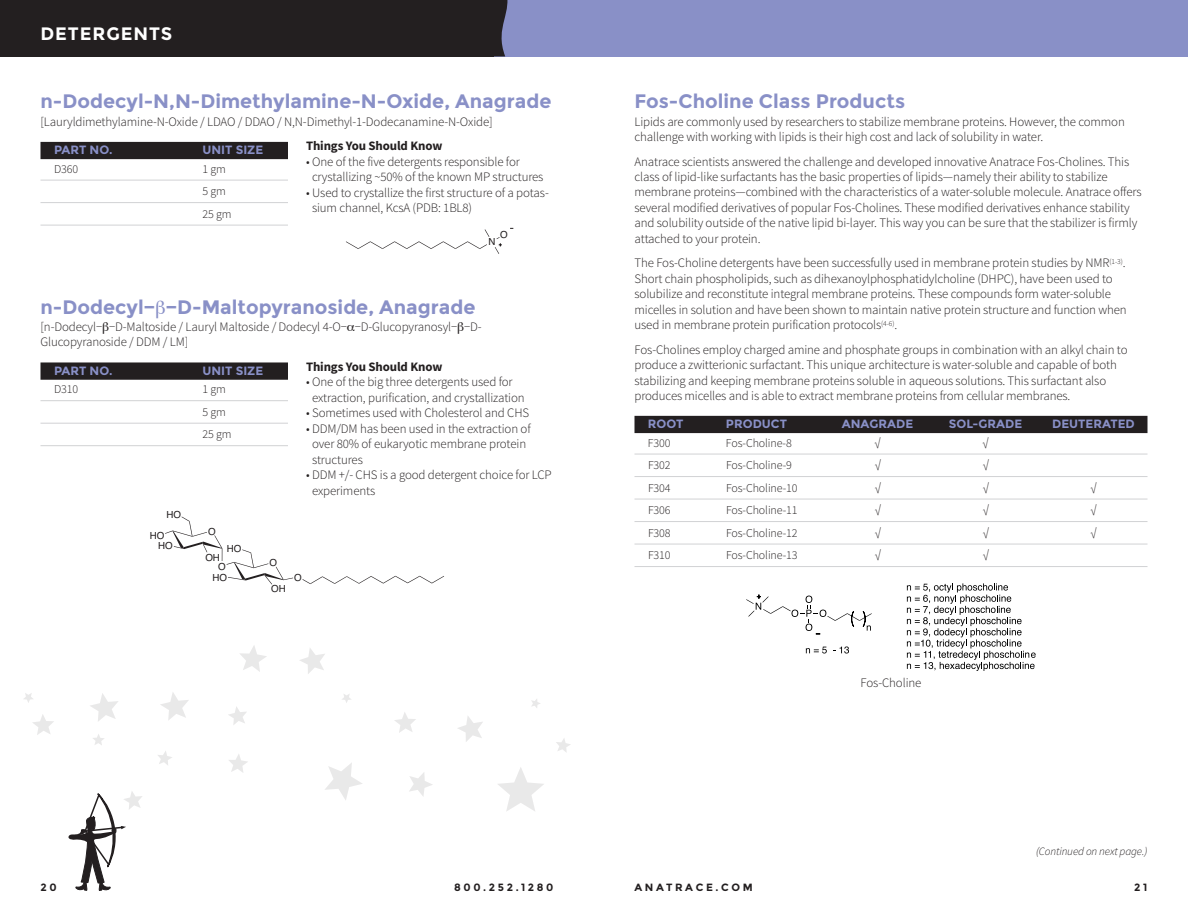
<style>
.page{position:relative;width:1188px;height:918px;background:#fff}
.page>*{position:absolute;margin:0;border:0;box-sizing:border-box;transform-origin:0 0}
.t1{font:700 19.5px "Montserrat";color:#8990c7}
.t2{font:700 18px "Montserrat";color:#fff}
.t3{font:300 12.9px/15.5px "Source Sans Pro";letter-spacing:-.01em;color:#231f20}
.t4{font:700 12.9px "Source Sans Pro";letter-spacing:-.01em;color:#231f20}
.t5{font:300 12px/22.5px "Source Sans Pro";letter-spacing:-.01em;color:#231f20}
.t6{font:700 12px "Montserrat";color:#8990c7}
.t7{font:italic 300 11.25px "Source Sans Pro";letter-spacing:-.01em;color:#231f20}
.t8{font:700 10.5px "Montserrat";letter-spacing:.25em;color:#231f20}
.t9{font:9.75px/10.4px "Helvetica";color:#231f20}
</style>
<div class="page">
<div style="left:0;top:0;width:594px;height:56px;background:#8990c7"></div>
<svg style="left:493px;top:0;width:15px;height:56px"></svg>
<div style="left:0;top:0;width:493px;height:56px;background:#231f20"></div>
<div style="left:594px;top:0;width:594px;height:56px;background:#8990c7"></div>
<div style="left:40px;top:142px;width:248px;height:17px;background:#231f20"></div>
<hr style="left:40px;top:180px;width:248px;height:1px;background:#d1d2d4">
<hr style="left:40px;top:202px;width:248px;height:1px;background:#d1d2d4">
<hr style="left:40px;top:225px;width:248px;height:1px;background:#d1d2d4">
<svg style="left:495px;top:237px;width:7px;height:17px"></svg>
<svg style="left:346px;top:229px;width:143px;height:20px"></svg>
<div style="left:40px;top:362px;width:248px;height:18px;background:#231f20"></div>
<hr style="left:40px;top:400px;width:248px;height:1px;background:#d1d2d4">
<hr style="left:40px;top:423px;width:248px;height:1px;background:#d1d2d4">
<hr style="left:40px;top:445px;width:248px;height:1px;background:#d1d2d4">
<svg style="left:165px;top:517px;width:128px;height:67px"></svg>
<svg style="left:302px;top:576px;width:142px;height:8px"></svg>
<div style="left:634px;top:416px;width:514px;height:17px;background:#231f20"></div>
<hr style="left:634px;top:454px;width:514px;height:1px;background:#d1d2d4">
<hr style="left:634px;top:476px;width:514px;height:1px;background:#d1d2d4">
<hr style="left:634px;top:499px;width:514px;height:1px;background:#d1d2d4">
<hr style="left:634px;top:521px;width:514px;height:1px;background:#d1d2d4">
<hr style="left:634px;top:544px;width:514px;height:1px;background:#d1d2d4">
<hr style="left:634px;top:566px;width:514px;height:1px;background:#d1d2d4">
<svg style="left:746px;top:595px;width:126px;height:40px"></svg>
<svg style="left:806px;top:647px;width:21px;height:7px"></svg>
<svg style="left:833px;top:647px;width:16px;height:7px"></svg>
<svg style="left:907px;top:583px;width:129px;height:88px"></svg>
<svg style="left:240px;top:646px;width:27px;height:26px"></svg>
<svg style="left:300px;top:648px;width:25px;height:26px"></svg>
<svg style="left:342px;top:694px;width:9px;height:9px"></svg>
<svg style="left:556px;top:738px;width:15px;height:14px"></svg>
<svg style="left:498px;top:767px;width:46px;height:44px"></svg>
<svg style="left:409px;top:773px;width:24px;height:23px"></svg>
<svg style="left:325px;top:763px;width:37px;height:37px"></svg>
<svg style="left:229px;top:754px;width:19px;height:18px"></svg>
<svg style="left:158px;top:751px;width:14px;height:14px"></svg>
<svg style="left:93px;top:734px;width:11px;height:11px"></svg>
<svg style="left:90px;top:693px;width:28px;height:28px"></svg>
<svg style="left:160px;top:693px;width:29px;height:27px"></svg>
<svg style="left:228px;top:707px;width:18px;height:18px"></svg>
<svg style="left:394px;top:712px;width:22px;height:21px"></svg>
<svg style="left:531px;top:699px;width:9px;height:9px"></svg>
<svg style="left:68px;top:792px;width:74px;height:99px"></svg>
<svg style="left:33px;top:714px;width:21px;height:21px"></svg>
<svg style="left:24px;top:693px;width:9px;height:10px"></svg>
<svg style="left:458px;top:716px;width:25px;height:26px"></svg>
<h2 class="t2" style="left:40px;top:23px;width:54px">DETERGEN</h2>
<h2 class="t2" style="left:149px;top:23px;width:23px">TS</h2>
<h1 class="t1" style="left:40px;top:90px;width:512px">n-Dodecyl-N ,N -Dimethylamine-N -Oxide, Anagrade</h1>
<p class="t3" style="left:40px;top:114px;width:454px">[Lauryldimethylamine-N-Oxide / LDAO / DDAO / N,N-Dimethyl-1-Dodecanamine-N-Oxide]</p>
<p class="t6" style="left:40px;top:143px;width:11px">PAR</p>
<p class="t6" style="left:79px;top:143px;width:35px">T NO .</p>
<p class="t6" style="left:202px;top:143px;width:7px">UNI</p>
<p class="t6" style="left:225px;top:143px;width:19px">T SIZE</p>
<p class="t5" style="left:54px;top:158px;width:26px">D360</p>
<p class="t5" style="left:202px;top:158px;width:30px">1 gm<br>5 gm<br>25 gm</p>
<p class="t4" style="left:306px;top:138px;width:138px">Things You Should Know</p>
<p class="t3" style="left:312px;top:154px;width:233px;text-indent:-6px">• One of the five detergents responsible for crystallizing ~50% of the known MP structures</p>
<p class="t3" style="left:312px;top:185px;width:238px;text-indent:-6px">• Used to crystallize the first structure of a potas&shy;sium channel, KcsA (PDB: 1BL8)</p>
<p class="t9" style="left:488px;top:237px;width:9px">N</p>
<p class="t9" style="left:500px;top:230px;width:9px">O</p>
<h1 class="t1" style="left:40px;top:295px;width:436px">n-Dodecyl− −D-Maltopyranoside, Anagrade</h1>
<p class="t3" style="left:40px;top:319px;width:443px">[n-Dodecyl− −D-Maltoside / Lauryl Maltoside / Dodecyl 4-O− −D-Glucopyranosyl− −D-<br>Glucopyranoside / DDM / LM]</p>
<p class="t6" style="left:40px;top:364px;width:11px">PAR</p>
<p class="t6" style="left:79px;top:364px;width:35px">T NO .</p>
<p class="t6" style="left:202px;top:364px;width:7px">UNI</p>
<p class="t6" style="left:225px;top:364px;width:19px">T SIZE</p>
<p class="t5" style="left:54px;top:378px;width:26px">D310</p>
<p class="t5" style="left:202px;top:378px;width:30px">1 gm<br>5 gm<br>25 gm</p>
<p class="t4" style="left:306px;top:358px;width:138px">Things You Should Know</p>
<p class="t3" style="left:312px;top:374px;width:214px;text-indent:-6px">• One of the big three detergents used for extraction, purification, and crystallization</p>
<p class="t3" style="left:306px;top:405px;width:225px">• Sometimes used with Cholesterol and CHS</p>
<p class="t3" style="left:312px;top:421px;width:220px;text-indent:-6px">• DDM/DM has been used in the extraction of over 80% of eukaryotic membrane protein structures</p>
<p class="t3" style="left:312px;top:467px;width:241px;text-indent:-6px">• DDM +/- CHS is a good detergent choice for LCP experiments</p>
<p class="t9" style="left:166px;top:510px;width:16px">HO</p>
<p class="t9" style="left:158px;top:531px;width:16px;text-indent:-9px">HO<br>HO</p>
<p class="t9" style="left:208px;top:526px;width:9px">O</p>
<p class="t9" style="left:227px;top:544px;width:16px">HO</p>
<p class="t9" style="left:212px;top:547px;width:16px;line-height:20.5px;text-indent:-7px">OH<br>HO</p>
<p class="t9" style="left:218px;top:561px;width:9px">O</p>
<p class="t9" style="left:270px;top:558px;width:9px">O</p>
<p class="t9" style="left:271px;top:584px;width:16px">OH</p>
<p class="t9" style="left:294px;top:572px;width:9px">O</p>
<h1 class="t1" style="left:634px;top:90px;width:272px">Fos-Choline Class Products</h1>
<p class="t3" style="left:634px;top:114px;width:492px">Lipids are commonly used by researchers to stabilize membrane proteins. However, the common challenge with working with lipids is their high cost and lack of solubility in water.</p>
<p class="t3" style="left:634px;top:154px;width:509px">Anatrace scientists answered the challenge and developed innovative Anatrace Fos-Cholines. This class of lipid-like surfactants has the basic properties of lipids—namely their ability to stabilize membrane proteins—combined with the characteristics of a water-soluble molecule. Anatrace offers several modified derivatives of popular Fos-Cholines. These modified derivatives enhance stability and solubility outside of the native lipid bi-layer. This way you can be sure that the stabilizer is firmly attached to your protein.</p>
<p class="t3" style="left:634px;top:255px;width:494px">The Fos-Choline detergents have been successfully used in membrane protein studies by NMR<sup>(1-3)</sup>.<br>Short chain phospholipids, such as dihexanoylphosphatidylcholine (DHPC), have been used to solubilize and reconstitute integral membrane proteins. These compounds form water-soluble micelles in solution and have been shown to maintain native protein structure and function when used in membrane protein purification protocols<sup>(4-6)</sup>.</p>
<p class="t3" style="left:634px;top:342px;width:495px">Fos-Cholines employ charged amine and phosphate groups in combination with an alkyl chain to produce a zwitterionic surfactant. This unique architecture is water-soluble and capable of both stabilizing and keeping membrane proteins soluble in aqueous solutions. This surfactant also produces micelles and is able to extract membrane proteins from cellular membranes.</p>
<p class="t6" style="left:634px;top:417px;width:62px">RootP</p>
<p class="t6" style="left:734px;top:417px;width:58px">roductA</p>
<p class="t6" style="left:851px;top:417px;width:85px">nagrade S</p>
<p class="t6" style="left:956px;top:417px;width:87px">ol-Grade D</p>
<p class="t6" style="left:1061px;top:417px;width:75px">euterated</p>
<p class="t5" style="left:648px;top:432px;width:24px">F300</p>
<p class="t5" style="left:726px;top:432px;width:67px">Fos-Choline-8</p>
<p class="t5" style="left:874px;top:432px;width:8px">√</p>
<p class="t5" style="left:982px;top:432px;width:8px">√</p>
<p class="t5" style="left:648px;top:454px;width:24px">F302</p>
<p class="t5" style="left:726px;top:454px;width:67px">Fos-Choline-9</p>
<p class="t5" style="left:874px;top:454px;width:8px">√</p>
<p class="t5" style="left:982px;top:454px;width:8px">√</p>
<p class="t5" style="left:648px;top:477px;width:24px">F304</p>
<p class="t5" style="left:726px;top:477px;width:73px">Fos-Choline-10</p>
<p class="t5" style="left:874px;top:477px;width:8px">√</p>
<p class="t5" style="left:982px;top:477px;width:8px">√</p>
<p class="t5" style="left:1090px;top:477px;width:8px">√</p>
<p class="t5" style="left:648px;top:499px;width:24px">F306</p>
<p class="t5" style="left:726px;top:499px;width:73px">Fos-Choline-11</p>
<p class="t5" style="left:874px;top:499px;width:8px">√</p>
<p class="t5" style="left:982px;top:499px;width:8px">√</p>
<p class="t5" style="left:1090px;top:499px;width:8px">√</p>
<p class="t5" style="left:648px;top:522px;width:24px">F308</p>
<p class="t5" style="left:726px;top:522px;width:73px">Fos-Choline-12</p>
<p class="t5" style="left:874px;top:522px;width:8px">√</p>
<p class="t5" style="left:982px;top:522px;width:8px">√</p>
<p class="t5" style="left:1090px;top:522px;width:8px">√</p>
<p class="t5" style="left:648px;top:544px;width:24px">F310</p>
<p class="t5" style="left:726px;top:544px;width:73px">Fos-Choline-13</p>
<p class="t5" style="left:874px;top:544px;width:8px">√</p>
<p class="t5" style="left:982px;top:544px;width:8px">√</p>
<p class="t3" style="left:861px;top:675px;width:62px">Fos-Choline</p>
<p class="t7" style="left:1036px;top:844px;width:113px">(Continued on next page.)</p>
<p class="t8" style="left:41px;top:881px;width:18px">20</p>
<p class="t8" style="left:454px;top:881px;width:101px">800.252.1280</p>
<p class="t8" style="left:634px;top:881px;width:120px">anat rac e.c om</p>
<p class="t8" style="left:1134px;top:881px;width:15px">21</p>
</div>
